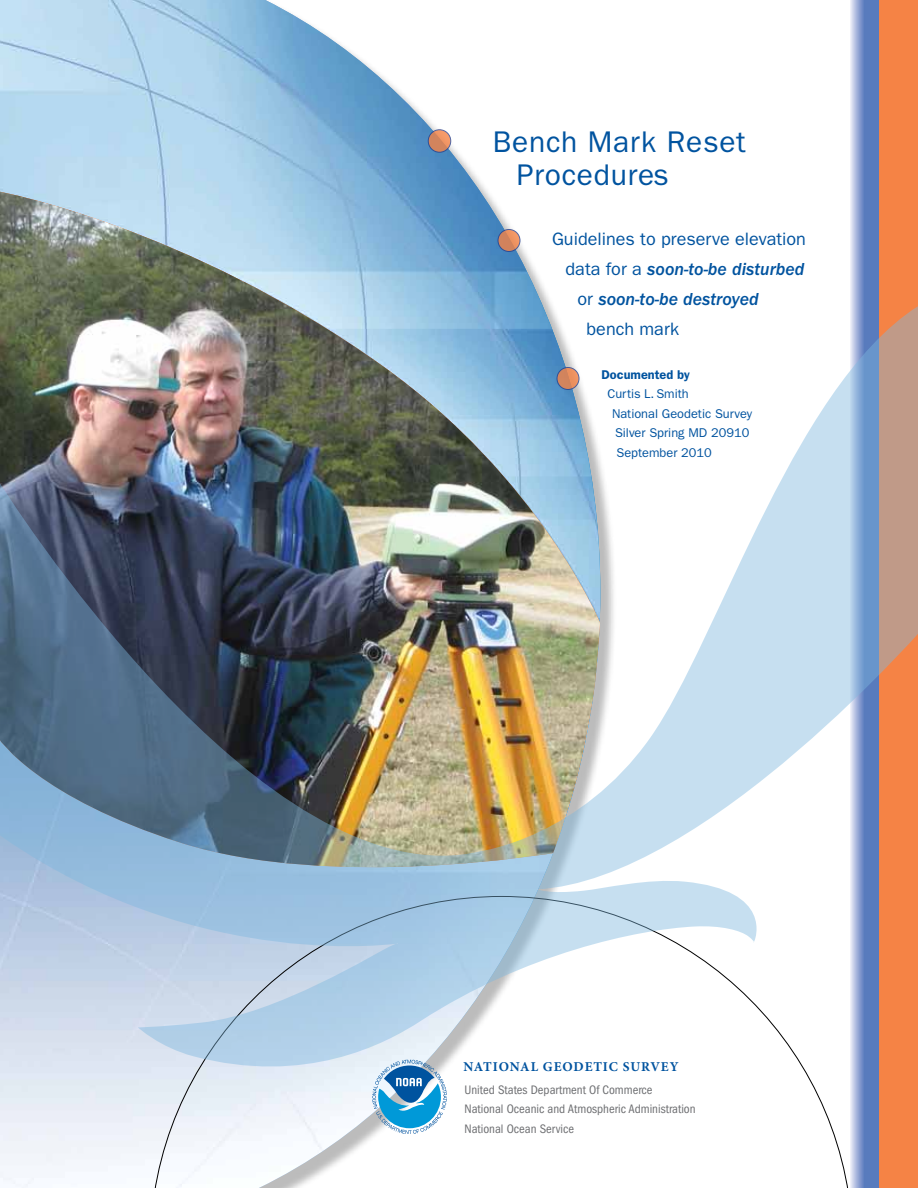
<style>
.page{position:relative;width:918px;height:1188px;background:#fff}
.page>*{position:absolute;margin:0;border:0;box-sizing:border-box;transform-origin:0 0}
.t1{font:30px/33px "ITC Franklin Gothic Std";letter-spacing:.025em;color:#00539f}
.t2{font:18px/30px "ITC Franklin Gothic Std Med It";color:#00539f}
.t3{font:18px "ITC Franklin Gothic Std";color:#00539f}
.t4{font:700 13.5px "Minion Pro";letter-spacing:.06em;color:#00539f}
.t5{font:condensed 12.75px/19.5px "ITC Franklin Gothic Std";color:#6d6e71}
.t6{font:12.75px "ITC Franklin Gothic Std";color:#00539f}
.t7{font:600 12.75px "ITC Franklin Gothic Std";color:#00539f}
.s1{font-family:"ITC Franklin Gothic Std"}
</style>
<div class="page">
<img style="left:0;top:0;width:487px;height:1188px">
<svg style="left:850px;top:0;width:29px;height:1188px;background:#7993ca"></svg>
<svg style="left:428px;top:130px;width:23px;height:22px"></svg>
<div style="left:428px;top:130px;width:23px;height:22px;border:1px solid #25408f;border-radius:50%"></div>
<div style="left:879px;top:0;width:39px;height:1188px;background:#f58345"></div>
<img style="left:0;top:191px;width:549px;height:108px">
<svg style="left:150px;top:1068px;width:703px;height:120px"></svg>
<img style="left:0;top:299px;width:918px;height:769px">
<svg style="left:372px;top:1060px;width:75px;height:74px"></svg>
<h1 class="t1" style="left:517px;top:126px;width:231px;text-indent:-24px">Bench Mark Reset<br>Procedures</h1>
<h2 class="t3" style="left:552px;top:228px;width:255px">Guidelines to preserve elevation</h2>
<h2 class="t2" style="left:578px;top:254px;width:228px;text-indent:-12px"><span class="s1">data for a</span> soon-to-be disturbed <span class="s1">or</span> soon-to-be destroyed</h2>
<h2 class="t3" style="left:587px;top:318px;width:94px">bench mark</h2>
<p class="t7" style="left:602px;top:367px;width:90px">Documented by</p>
<p class="t6" style="left:608px;top:387px;width:83px">Curtis L. Smith</p>
<p class="t6" style="left:612px;top:406px;width:142px">National Geodetic Survey</p>
<p class="t6" style="left:615px;top:426px;width:136px">Silver Spring MD 20910</p>
<p class="t6" style="left:617px;top:445px;width:97px">September 2010</p>
<p class="t4" style="left:464px;top:1057px;width:217px">NATIONAL GEODETIC SURVEY</p>
<p class="t5" style="left:465px;top:1080px;width:233px">United States Department Of Commerce<br>National Oceanic and Atmospheric Administration<br>National Ocean Service</p>
</div>
